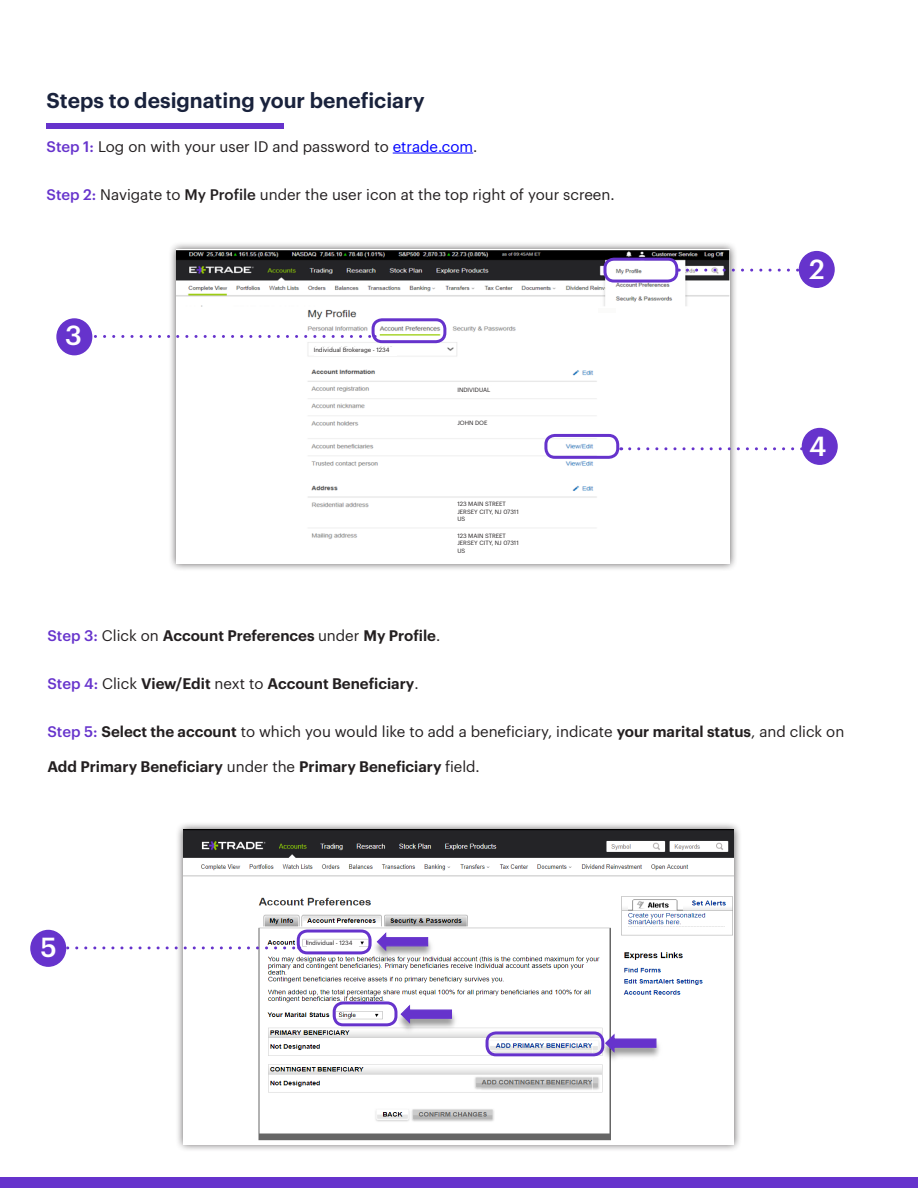
<style>
.page{position:relative;width:918px;height:1188px;background:#fff}
.page>*{position:absolute;margin:0;border:0;box-sizing:border-box;transform-origin:0 0}
.Paragraph_Style_6{font:500 27px "Graphik ETRADE";color:#fff}
.Paragraph_Style_6-2{font:600 21px "Graphik ETRADE";color:#19223c}
.Paragraph_Style_6-3{font:15px "Graphik ETRADE";color:#231f20}
.Paragraph_Style_6-4{font:600 15px "Graphik ETRADE";color:#231f20}
.t1{font:6px "Graphik ETRADE";color:#231f20}
.s1{font-weight:500;color:#63c}
.s2{color:#00f}
.s3{font-weight:500}
.s4{font-weight:400}
.s5{font-weight:600}
</style>
<div class="page">
<div style="left:176px;top:822px;width:566px;height:331px;background:#231f20;opacity:.75"></div>
<img style="left:184px;top:877px;width:550px;height:268px">
<div style="left:618px;top:878px;width:114px;height:17px;background:#fff"></div>
<img style="left:184px;top:829px;width:550px;height:7px">
<img style="left:184px;top:836px;width:550px;height:41px">
<div style="left:297px;top:930px;width:75px;height:24px;border:3px solid #63c;border-radius:9px"></div>
<div style="left:333px;top:1001px;width:64px;height:25px;border:3px solid #63c;border-radius:9px"></div>
<div style="left:486px;top:1031px;width:118px;height:25px;border:3px solid #63c;border-radius:9px"></div>
<img style="left:597px;top:1031px;width:66px;height:35px">
<svg style="left:604px;top:1033px;width:53px;height:21px"></svg>
<img style="left:369px;top:930px;width:66px;height:35px">
<svg style="left:376px;top:932px;width:53px;height:21px"></svg>
<img style="left:393px;top:1002px;width:66px;height:35px">
<svg style="left:400px;top:1004px;width:53px;height:21px"></svg>
<svg style="left:68px;top:946px;width:232px;height:3px"></svg>
<div style="left:31px;top:931px;width:35px;height:35px;background:#63c;border-radius:50%"></div>
<div style="left:30px;top:930px;width:36px;height:37px;border:2px solid #63c;border-radius:50%"></div>
<div style="left:168px;top:242px;width:570px;height:330px;background:#231f20;opacity:.75"></div>
<img style="left:176px;top:250px;width:554px;height:314px">
<div style="left:802px;top:429px;width:35px;height:35px;background:#63c;border-radius:50%"></div>
<div style="left:802px;top:428px;width:36px;height:37px;border:2px solid #63c;border-radius:50%"></div>
<div style="left:799px;top:252px;width:35px;height:35px;background:#63c;border-radius:50%"></div>
<div style="left:799px;top:251px;width:36px;height:37px;border:2px solid #63c;border-radius:50%"></div>
<hr style="left:393px;top:153px;width:80px;height:1px;background:#00f">
<div style="left:46px;top:123px;width:238px;height:6px;background:#63c"></div>
<svg style="left:687px;top:269px;width:115px;height:3px"></svg>
<svg style="left:630px;top:447px;width:175px;height:3px"></svg>
<div style="left:474px;top:352px;width:43px;height:8px;background:#fff"></div>
<svg style="left:95px;top:335px;width:278px;height:3px"></svg>
<div style="left:57px;top:319px;width:35px;height:36px;background:#63c;border-radius:50%"></div>
<div style="left:56px;top:318px;width:36px;height:37px;border:2px solid #63c;border-radius:50%"></div>
<hr style="left:598px;top:308px;width:18px;height:4px;background:#fbfbfa">
<div style="left:604px;top:258px;width:74px;height:25px;border:3px solid #63c;border-radius:9px"></div>
<div style="left:372px;top:318px;width:74px;height:25px;border:3px solid #63c;border-radius:9px"></div>
<div style="left:544px;top:434px;width:75px;height:25px;border:3px solid #63c;border-radius:9px"></div>
<div style="left:0;top:1177px;width:918px;height:11px;background:#63c"></div>
<div style="left:314px;top:347px;width:83px;height:8px;background:#fff"></div>
<div style="left:307px;top:940px;width:52px;height:6px;background:#fff"></div>
<div style="left:457px;top:421px;width:83px;height:14px;background:#fff"></div>
<div style="left:424px;top:426px;width:107px;height:8px;background:#fff"></div>
<div style="left:500px;top:421px;width:98px;height:7px;background:#fff"></div>
<div style="left:457px;top:502px;width:112px;height:21px;background:#fff"></div>
<div style="left:457px;top:533px;width:112px;height:21px;background:#fff"></div>
<div style="left:457px;top:387px;width:112px;height:10px;background:#fff"></div>
<p class="Paragraph_Style_6-2" style="left:46px;top:85px;width:380px">Steps to designating your beneficiary</p>
<p class="Paragraph_Style_6-3" style="left:46px;top:135px;width:432px"><span class="s1">Step 1:</span> Log on with your user ID and password to <span class="s2">etrade.com</span>.</p>
<p class="Paragraph_Style_6-3" style="left:46px;top:183px;width:570px"><span class="s1">Step 2:</span> Navigate to <span class="s3">My Profile</span> under the user icon at the top right of your screen.</p>
<p class="Paragraph_Style_6" style="left:65px;top:315px;width:18px">3</p>
<p class="t1" style="left:314px;top:345px;width:77px">Individual Brokerage - 1234</p>
<p class="t1" style="left:457px;top:385px;width:34px">INDIVIDUAL</p>
<p class="t1" style="left:457px;top:419px;width:32px">JOHN DOE</p>
<p class="t1" style="left:457px;top:500px;width:50px">123 MAIN STREET</p>
<p class="t1" style="left:457px;top:507px;width:63px">JERSEY CITY, NJ 07311</p>
<p class="t1" style="left:457px;top:514px;width:9px">US</p>
<p class="t1" style="left:457px;top:532px;width:50px">123 MAIN STREET</p>
<p class="t1" style="left:457px;top:539px;width:63px">JERSEY CITY, NJ 07311</p>
<p class="t1" style="left:457px;top:546px;width:9px">US</p>
<p class="Paragraph_Style_6" style="left:809px;top:248px;width:17px">2</p>
<p class="Paragraph_Style_6" style="left:809px;top:426px;width:19px">4</p>
<p class="Paragraph_Style_6-4" style="left:47px;top:624px;width:394px"><span class="s1">Step 3:</span> <span class="s4">Click on</span> Account Preferences <span class="s4">under</span> My Profile<span class="s4">.</span></p>
<p class="Paragraph_Style_6-4" style="left:47px;top:672px;width:373px"><span class="s1">Step 4:</span> <span class="s4">Click</span> View/Edit <span class="s4">next to</span> Account Beneficiary<span class="s4">.</span></p>
<p class="Paragraph_Style_6-3" style="left:47px;top:721px;width:798px"><span class="s1">Step 5:</span> <span class="s5">Select the account</span> to which you would like to add a beneficiary, indicate <span class="s5">your marital status</span>, and click on</p>
<p class="Paragraph_Style_6-4" style="left:47px;top:755px;width:434px">Add Primary Beneficiary <span class="s4">under the</span> Primary Beneficiary <span class="s4">field.</span></p>
<p class="Paragraph_Style_6" style="left:41px;top:926px;width:18px">5</p>
<p class="t1" style="left:307px;top:938px;width:47px">Individual - 1234</p>
</div>
